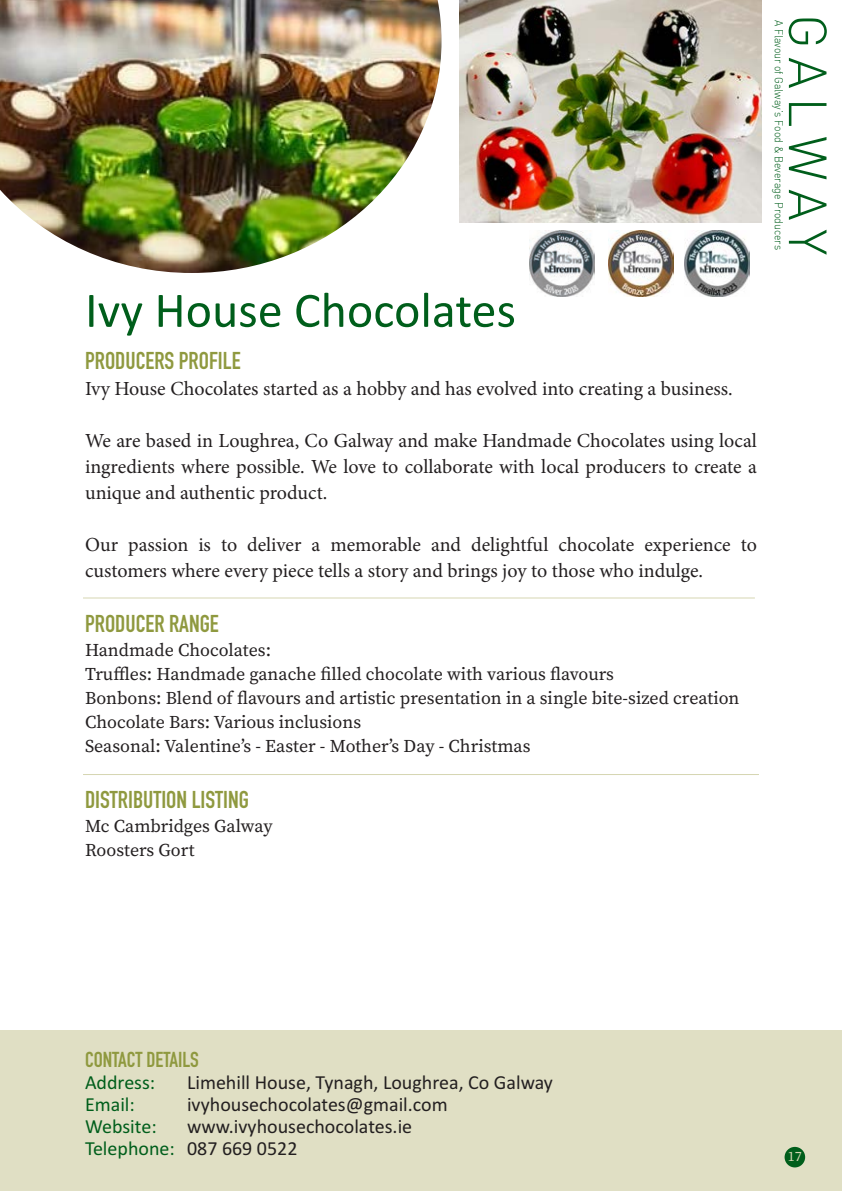
<style>
.page{position:relative;width:842px;height:1191px;background:#fff}
.page>*{position:absolute;margin:0;border:0;box-sizing:border-box;transform-origin:0 0}
.t1{font:300 52.8px "DIN";letter-spacing:.16em;color:#005e1b}
.t2{font:50px "Calibri";color:#005e1b}
.HEADING_FOR_PARAGRAPH{font:700 24px "DIN Condensed";color:#8f993f}
.t3{font:700 21.2px "DIN Condensed";color:#8f993f}
.Paragraph_Style_6{font:20px/26px "Minion Pro";letter-spacing:-.005em;color:#231f20;text-align:justify}
.t4{font:20px "Calibri";color:#231f20}
.t5{font:20px "Calibri";color:#005e1b}
.PRODUCERS_TEXT{font:18px "Source Serif Variable";color:#231f20}
.t6{font:14px "Source Serif Variable";color:#d6d6b2}
.t7{font:300 11.6px "DIN";color:#005e1b;scale:.9 1}
.s1{color:#231f20}
</style>
<div class="page">
<div style="left:0;top:1030px;width:842px;height:161px;background:#e0dfc4"></div>
<div style="left:784px;top:1146px;width:21px;height:21px;background:#005e1b;border-radius:50%"></div>
<img style="left:529px;top:231px;width:65px;height:65px">
<img style="left:609px;top:231px;width:65px;height:65px">
<img style="left:685px;top:231px;width:65px;height:65px">
<img style="left:0;top:0;width:441px;height:273px">
<img style="left:460px;top:0;width:301px;height:222px">
<hr style="left:83px;top:597px;width:672px;height:1px;background:#d6d6b2">
<hr style="left:83px;top:774px;width:676px;height:1px;background:#d6d6b2">
<p class="t2" style="left:85px;top:278px;width:432px">Ivy House Chocolates</p>
<p class="HEADING_FOR_PARAGRAPH" style="left:85px;top:344px;width:157px">PRODUCERS PROFILE</p>
<p class="Paragraph_Style_6" style="left:85px;top:375px;width:649px">Ivy House Chocolates started as a hobby and has evolved into creating a business.</p>
<p class="Paragraph_Style_6" style="left:85px;top:427px;width:673px">We are based in Loughrea, Co Galway and make Handmade Chocolates using local ingredients where possible. We love to collaborate with local producers to create a unique and authentic product.</p>
<p class="Paragraph_Style_6" style="left:85px;top:531px;width:673px">Our passion is to deliver a memorable and delightful chocolate experience to customers where every piece tells a story and brings joy to those who indulge.</p>
<p class="HEADING_FOR_PARAGRAPH" style="left:85px;top:607px;width:135px">PRODUCER RANGE</p>
<p class="PRODUCERS_TEXT" style="left:85px;top:637px;width:188px">Handmade Chocolates:</p>
<p class="PRODUCERS_TEXT" style="left:85px;top:661px;width:530px">Truffles: Handmade ganache filled chocolate with various flavours</p>
<p class="PRODUCERS_TEXT" style="left:85px;top:685px;width:656px">Bonbons: Blend of flavours and artistic presentation in a single bite-sized creation</p>
<p class="PRODUCERS_TEXT" style="left:85px;top:709px;width:278px">Chocolate Bars: Various inclusions</p>
<p class="PRODUCERS_TEXT" style="left:85px;top:733px;width:447px">Seasonal: Valentine’s - Easter - Mother’s Day - Christmas</p>
<p class="HEADING_FOR_PARAGRAPH" style="left:85px;top:783px;width:165px">DISTRIBUTION LISTING</p>
<p class="PRODUCERS_TEXT" style="left:85px;top:813px;width:189px">Mc Cambridges Galway</p>
<p class="PRODUCERS_TEXT" style="left:85px;top:837px;width:111px">Roosters Gort</p>
<p class="t7" style="left:786px;top:20px;width:257px;rotate:90deg">A Flavour of Galway’s Food &amp; Beverage Producers</p>
<h1 class="t1" style="left:840px;top:14px;width:243px;rotate:90deg">GALWAY</h1>
<p class="t3" style="left:85px;top:1044px;width:115px">CONTACT DETAILS</p>
<p class="t5" style="left:85px;top:1069px;width:72px">Address:</p>
<p class="t4" style="left:187px;top:1069px;width:367px">Limehill House, Tynagh, Loughrea, Co Galway</p>
<p class="t5" style="left:85px;top:1091px;width:51px">Email:</p>
<p class="t4" style="left:187px;top:1091px;width:262px">ivyhousechocolates@gmail.com</p>
<p class="t5" style="left:85px;top:1113px;width:73px">Website:</p>
<p class="t4" style="left:187px;top:1113px;width:227px">www.ivyhousechocolates.ie</p>
<p class="t5" style="left:85px;top:1135px;width:214px">Telephone: <span class="s1">087 669 0522</span></p>
<p class="t6" style="left:788px;top:1146px;width:15px">17</p>
</div>
